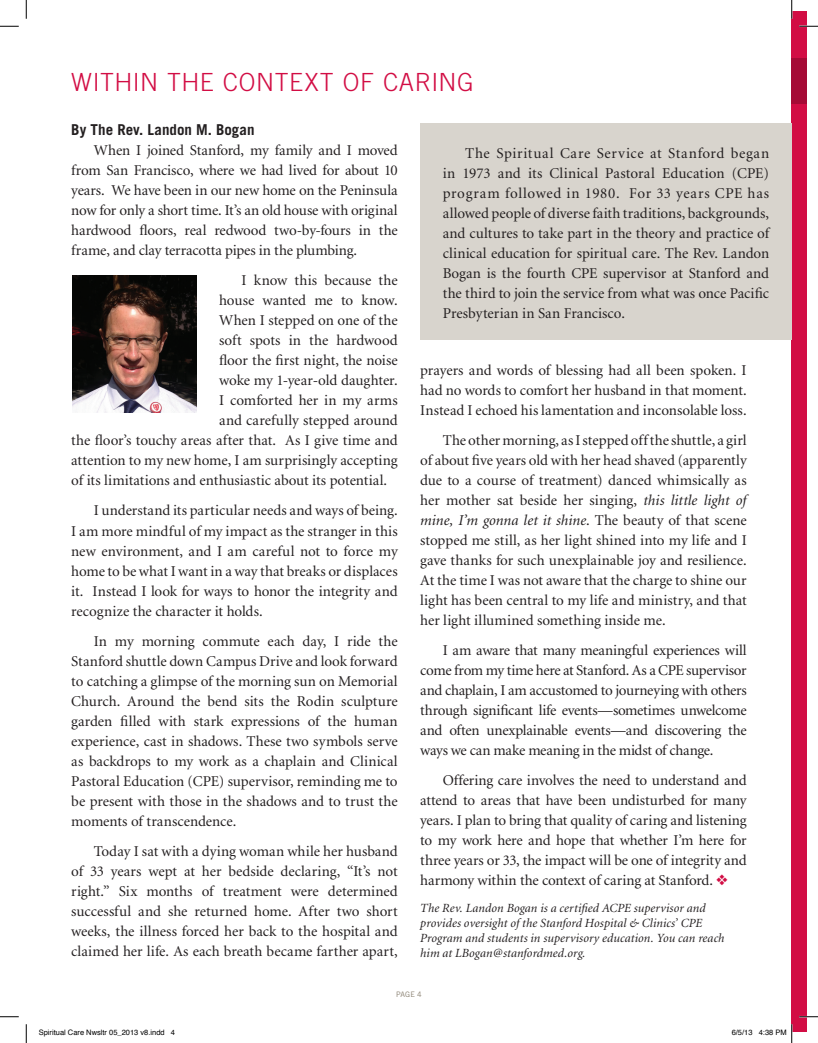
<style>
.page{position:relative;width:818px;height:1043px;background:#fff}
.page>*{position:absolute;margin:0;border:0;box-sizing:border-box;transform-origin:0 0}
.t1{font:300 25px "Trade Gothic";letter-spacing:.03em;color:#d20d44}
.t2{font:15px/20px "Minion";color:#231f20;text-align:justify}
.t3{font:700 15px "Trade Gothic";color:#231f20}
.t4{font:italic 12.5px/15px "Minion";letter-spacing:.01em;color:#231f20}
.t5{font:7.5px "Helvetica";color:#000}
.t6{font:7.5px "Trade Gothic";color:#887f6f}
.s1{font-style:italic}
.s2{color:#d20d44}
</style>
<div class="page">
<div style="left:791px;top:11px;width:15px;height:1020px;background:#d20d44"></div>
<div style="left:791px;top:59px;width:15px;height:45px;background:#a50a35"></div>
<img style="left:72px;top:275px;width:125px;height:138px">
<div style="left:420px;top:124px;width:371px;height:216px;background:#d8d4cd"></div>
<svg style="left:0;top:25px;width:19px;height:2px"></svg>
<svg style="left:799px;top:25px;width:19px;height:2px"></svg>
<svg style="left:0;top:1016px;width:19px;height:1px"></svg>
<svg style="left:799px;top:1015px;width:19px;height:2px"></svg>
<svg style="left:25px;top:0;width:2px;height:19px"></svg>
<svg style="left:25px;top:1024px;width:2px;height:18px"></svg>
<svg style="left:791px;top:0;width:1px;height:19px"></svg>
<svg style="left:791px;top:1024px;width:1px;height:18px"></svg>
<h1 class="t1" style="left:71px;top:67px;width:35px">WITHIN</h1>
<h1 class="t1" style="left:167px;top:67px;width:17px">THE</h1>
<h1 class="t1" style="left:223px;top:67px;width:33px">CONTE</h1>
<h1 class="t1" style="left:305px;top:67px;width:109px">XT OF CARIN</h1>
<h1 class="t1" style="left:457px;top:67px;width:18px">G</h1>
<p class="t3" style="left:71px;top:121px;width:185px">By The Rev. Landon M. Bogan</p>
<p class="t2" style="left:71px;top:141px;width:328px;text-indent:22px">When I joined Stanford, my family and I moved from San Francisco, where we had lived for about 10 years. We have been in our new home on the Peninsula now for only a short time. It’s an old house with original hardwood floors, real redwood two-by-fours in the frame, and clay terracotta pipes in the plumbing.</p>
<p class="t2" style="left:242px;top:271px;width:157px">I know this because the</p>
<p class="t2" style="left:219px;top:291px;width:180px">house wanted me to know.</p>
<p class="t2" style="left:219px;top:311px;width:180px">When I stepped on one of the</p>
<p class="t2" style="left:219px;top:331px;width:180px">soft spots in the hardwood</p>
<p class="t2" style="left:219px;top:351px;width:180px">floor the first night, the noise</p>
<p class="t2" style="left:219px;top:371px;width:180px">woke my 1-year-old daughter.</p>
<p class="t2" style="left:219px;top:391px;width:180px">I comforted her in my arms</p>
<p class="t2" style="left:219px;top:411px;width:180px">and carefully stepped around</p>
<p class="t2" style="left:71px;top:431px;width:328px">the floor’s touchy areas after that. As I give time and</p>
<p class="t2" style="left:71px;top:451px;width:328px">attention to my new home, I am surprisingly accepting</p>
<p class="t2" style="left:71px;top:471px;width:317px">of its limitations and enthusiastic about its potential.</p>
<p class="t2" style="left:71px;top:501px;width:328px;text-indent:22px">I understand its particular needs and ways of being.<br>I am more mindful of my impact as the stranger in this new environment, and I am careful not to force my home to be what I want in a way that breaks or displaces it. Instead I look for ways to honor the integrity and recognize the character it holds.</p>
<p class="t2" style="left:71px;top:631px;width:328px;text-indent:22px">In my morning commute each day, I ride the Stanford shuttle down Campus Drive and look forward to catching a glimpse of the morning sun on Memorial Church. Around the bend sits the Rodin sculpture garden filled with stark expressions of the human experience, cast in shadows. These two symbols serve as backdrops to my work as a chaplain and Clinical Pastoral Education (CPE) supervisor, reminding me to be present with those in the shadows and to trust the moments of transcendence.</p>
<p class="t2" style="left:71px;top:841px;width:328px;text-indent:22px">Today I sat with a dying woman while her husband of 33 years wept at her bedside declaring, “It’s not right.” Six months of treatment were determined successful and she returned home. After two short weeks, the illness forced her back to the hospital and claimed her life. As each breath became farther apart,</p>
<p class="t2" style="left:442px;top:143px;width:328px;text-indent:22px">The Spiritual Care Service at Stanford began in 1973 and its Clinical Pastoral Education (CPE) program followed in 1980. For 33 years CPE has allowed people of diverse faith traditions, backgrounds, and cultures to take part in the theory and practice of clinical education for spiritual care. The Rev. Landon Bogan is the fourth CPE supervisor at Stanford and the third to join the service from what was once Pacific Presbyterian in San Francisco.</p>
<p class="t2" style="left:420px;top:361px;width:328px">prayers and words of blessing had all been spoken. I had no words to comfort her husband in that moment.<br>Instead I echoed his lamentation and inconsolable loss.</p>
<p class="t2" style="left:420px;top:431px;width:328px;text-indent:22px">The other morning, as I stepped off the shuttle, a girl of about five years old with her head shaved (apparently due to a course of treatment) danced whimsically as her mother sat beside her singing, <span class="s1">this little light of mine, I’m gonna let it shine</span>. The beauty of that scene stopped me still, as her light shined into my life and I gave thanks for such unexplainable joy and resilience.<br>At the time I was not aware that the charge to shine our light has been central to my life and ministry, and that her light illumined something inside me.</p>
<p class="t2" style="left:420px;top:641px;width:328px;text-indent:22px">I am aware that many meaningful experiences will come from my time here at Stanford. As a CPE supervisor and chaplain, I am accustomed to journeying with others through significant life events—sometimes unwelcome and often unexplainable events—and discovering the ways we can make meaning in the midst of change.</p>
<p class="t2" style="left:420px;top:771px;width:328px;text-indent:22px">Offering care involves the need to understand and attend to areas that have been undisturbed for many years. I plan to bring that quality of caring and listening to my work here and hope that whether I’m here for three years or 33, the impact will be one of integrity and harmony within the context of caring at Stanford. <span class="s2">❖</span></p>
<p class="t4" style="left:420px;top:901px;width:306px">The Rev. Landon Bogan is a certified ACPE supervisor and provides oversight of the Stanford Hospital &amp; Clinics’ CPE Program and students in supervisory education. You can reach him at LBogan@stanfordmed.org.</p>
<p class="t6" style="left:396px;top:989px;width:27px">PAGE 4</p>
<p class="t5" style="left:39px;top:1027px;width:138px">Spiritual Care Nwsltr 05_2013 v8.indd 4</p>
<p class="t5" style="left:731px;top:1027px;width:57px">6/5/13 4:38 PM</p>
</div>
